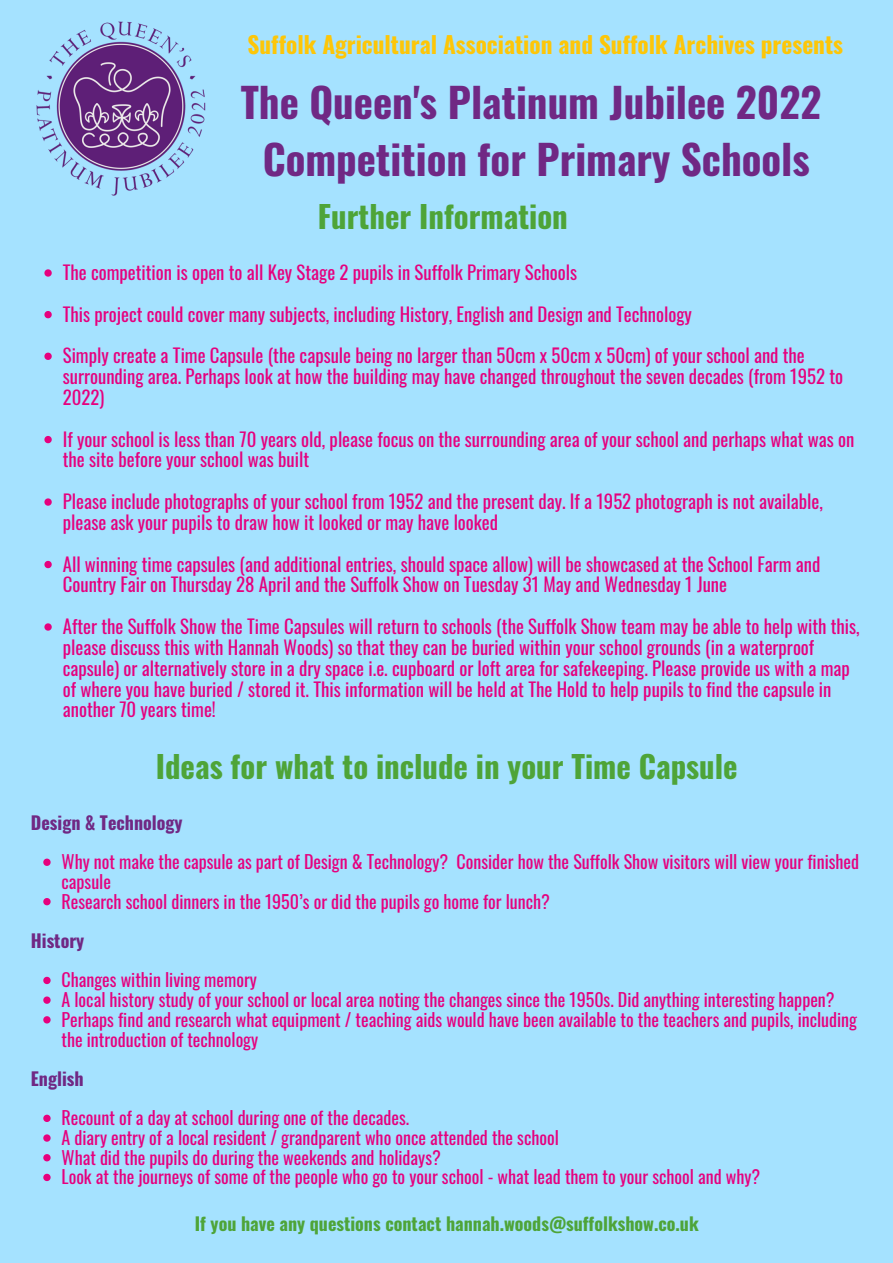
<style>
.page{position:relative;width:893px;height:1263px;background:#a5e2ff}
.page>*{position:absolute;margin:0;border:0;box-sizing:border-box;transform-origin:0 0}
.t1{font:700 40.88px "Oswald";color:#702884}
.t2{font:700 30.75px "Oswald";color:#4ea438}
.t3{font:700 23.25px "Oswald";color:#fdc608}
.t4{font:18.75px/20.9px "Oswald";color:#e6007e}
.t5{font:18px/19.7px "Oswald";color:#e6007e}
.t6{font:700 18px "Oswald";color:#4ea438}
.t7{font:700 18px "Oswald";color:#702884}
</style>
<div class="page">
<img style="left:36px;top:21px;width:170px;height:175px">
<svg style="left:44px;top:269px;width:8px;height:8px"></svg>
<svg style="left:44px;top:311px;width:8px;height:7px"></svg>
<svg style="left:44px;top:353px;width:8px;height:7px"></svg>
<svg style="left:44px;top:436px;width:8px;height:7px"></svg>
<svg style="left:44px;top:498px;width:8px;height:8px"></svg>
<svg style="left:44px;top:561px;width:8px;height:7px"></svg>
<svg style="left:44px;top:623px;width:8px;height:8px"></svg>
<svg style="left:43px;top:858px;width:8px;height:8px"></svg>
<svg style="left:43px;top:898px;width:8px;height:7px"></svg>
<svg style="left:43px;top:977px;width:8px;height:7px"></svg>
<svg style="left:43px;top:996px;width:8px;height:8px"></svg>
<svg style="left:43px;top:1016px;width:8px;height:7px"></svg>
<svg style="left:43px;top:1115px;width:8px;height:7px"></svg>
<svg style="left:43px;top:1134px;width:8px;height:8px"></svg>
<svg style="left:43px;top:1154px;width:8px;height:7px"></svg>
<svg style="left:43px;top:1174px;width:8px;height:7px"></svg>
<p class="t3" style="left:248px;top:27px;width:597px">Suffolk Agricultural Association and Suffolk Archives presents</p>
<p class="t1" style="left:241px;top:71px;width:582px">The Queen's Platinum Jubilee 2022</p>
<p class="t1" style="left:263px;top:127px;width:548px">Competition for Primary Schools</p>
<p class="t2" style="left:318px;top:192px;width:251px">Further Information</p>
<p class="t4" style="left:63px;top:261px;width:516px">The competition is open to all Key Stage 2 pupils in Suffolk Primary Schools</p>
<p class="t4" style="left:63px;top:303px;width:630px">This project could cover many subjects, including History, English and Design and Technology</p>
<p class="t4" style="left:63px;top:344px;width:782px">Simply create a Time Capsule (the capsule being no larger than 50cm x 50cm x 50cm) of your school and the surrounding area. Perhaps look at how the building may have changed throughout the seven decades (from 1952 to<br>2022)</p>
<p class="t4" style="left:63px;top:428px;width:793px">If your school is less than 70 years old, please focus on the surrounding area of your school and perhaps what was on the site before your school was built</p>
<p class="t4" style="left:63px;top:490px;width:761px">Please include photographs of your school from 1952 and the present day. If a 1952 photograph is not available, please ask your pupils to draw how it looked or may have looked</p>
<p class="t4" style="left:63px;top:553px;width:759px">All winning time capsules (and additional entries, should space allow) will be showcased at the School Farm and<br>Country Fair on Thursday 28 April and the Suffolk Show on Tuesday 31 May and Wednesday 1 June</p>
<p class="t4" style="left:63px;top:615px;width:798px">After the Suffolk Show the Time Capsules will return to schools (the Suffolk Show team may be able to help with this, please discuss this with Hannah Woods) so that they can be buried within your school grounds (in a waterproof capsule) or alternatively store in a dry space i.e. cupboard or loft area for safekeeping. Please provide us with a map of where you have buried / stored it. This information will be held at The Hold to help pupils to find the capsule in another 70 years time!</p>
<p class="t2" style="left:156px;top:742px;width:583px">Ideas for what to include in your Time Capsule</p>
<p class="t7" style="left:31px;top:808px;width:153px">Design &amp; Technology</p>
<p class="t5" style="left:62px;top:851px;width:799px">Why not make the capsule as part of Design &amp; Technology? Consider how the Suffolk Show visitors will view your finished capsule</p>
<p class="t5" style="left:62px;top:891px;width:490px">Research school dinners in the 1950’s or did the pupils go home for lunch?</p>
<p class="t7" style="left:31px;top:926px;width:55px">History</p>
<p class="t5" style="left:62px;top:969px;width:197px">Changes within living memory</p>
<p class="t5" style="left:62px;top:989px;width:774px">A local history study of your school or local area noting the changes since the 1950s. Did anything interesting happen?</p>
<p class="t5" style="left:62px;top:1009px;width:797px">Perhaps find and research what equipment / teaching aids would have been available to the teachers and pupils, including the introduction of technology</p>
<p class="t7" style="left:31px;top:1064px;width:54px">English</p>
<p class="t5" style="left:62px;top:1107px;width:349px">Recount of a day at school during one of the decades.</p>
<p class="t5" style="left:62px;top:1127px;width:499px">A diary entry of a local resident / grandparent who once attended the school</p>
<p class="t5" style="left:62px;top:1147px;width:381px">What did the pupils do during the weekends and holidays?</p>
<p class="t5" style="left:62px;top:1166px;width:700px">Look at the journeys of some of the people who go to your school - what lead them to your school and why?</p>
<p class="t6" style="left:195px;top:1210px;width:505px">If you have any questions contact hannah.woods@suffolkshow.co.uk</p>
</div>
